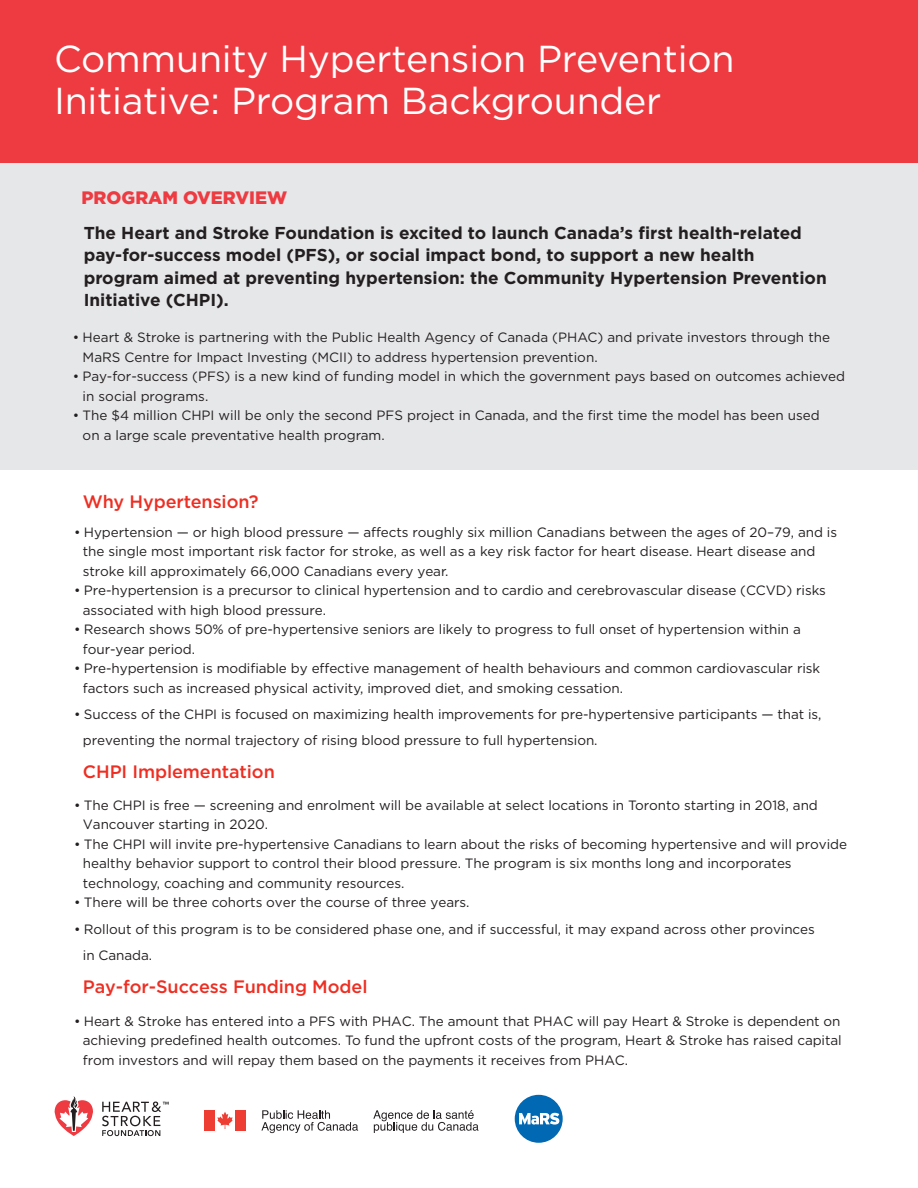
<style>
.page{position:relative;width:918px;height:1188px;background:#fff}
.page>*{position:absolute;margin:0;border:0;box-sizing:border-box;transform-origin:0 0}
.t1{font:37.5px/42px "Gotham";letter-spacing:-.005em;color:#fff}
.t2{font:500 18px "Gotham";letter-spacing:-.005em;color:#ee2e22}
.t3{font:900 18px "Gotham";color:#ee3a41}
.t4{font:700 17.25px/22.5px "Gotham";color:#231f20}
.t5{font:13.5px/19.5px "Gotham";letter-spacing:-.005em;color:#231f20}
</style>
<div class="page">
<div style="left:0;top:159px;width:918px;height:311px;background:#e6e7e9"></div>
<div style="left:0;top:0;width:918px;height:162px;background:#ee3a41"></div>
<div style="left:205px;top:1110px;width:10px;height:21px;background:#ee3e34"></div>
<svg style="left:217px;top:1112px;width:16px;height:17px"></svg>
<div style="left:235px;top:1110px;width:10px;height:21px;background:#ee3e34"></div>
<svg style="left:261px;top:1110px;width:97px;height:23px"></svg>
<svg style="left:373px;top:1110px;width:106px;height:23px"></svg>
<svg style="left:54px;top:1096px;width:39px;height:40px"></svg>
<svg style="left:102px;top:1102px;width:67px;height:34px"></svg>
<div style="left:515px;top:1095px;width:48px;height:48px;background:#0168b3;border-radius:50%"></div>
<svg style="left:519px;top:1113px;width:40px;height:12px"></svg>
<p class="t1" style="left:54px;top:37px;width:682px">Community Hypertension Prevention<br>Initiative: Program Backgrounder</p>
<p class="t3" style="left:82px;top:185px;width:207px">PROGRAM OVERVIEW</p>
<p class="t4" style="left:84px;top:221px;width:745px">The Heart and Stroke Foundation is excited to launch Canada’s first health-related pay-for-success model (PFS), or social impact bond, to support a new health program aimed at preventing hypertension: the Community Hypertension Prevention Initiative (CHPI).</p>
<p class="t5" style="left:83px;top:327px;width:749px;text-indent:-10px">• Heart &amp; Stroke is partnering with the Public Health Agency of Canada (PHAC) and private investors through the<br>MaRS Centre for Impact Investing (MCII) to address hypertension prevention.</p>
<p class="t5" style="left:83px;top:366px;width:764px;text-indent:-10px">• Pay-for-success (PFS) is a new kind of funding model in which the government pays based on outcomes achieved in social programs.</p>
<p class="t5" style="left:83px;top:405px;width:739px;text-indent:-10px">• The $4 million CHPI will be only the second PFS project in Canada, and the first time the model has been used on a large scale preventative health program.</p>
<p class="t2" style="left:83px;top:490px;width:177px">Why Hypertension?</p>
<p class="t5" style="left:83px;top:522px;width:756px;text-indent:-9px">• Hypertension — or high blood pressure — affects roughly six million Canadians between the ages of 20–79, and is the single most important risk factor for stroke, as well as a key risk factor for heart disease. Heart disease and stroke kill approximately 66,000 Canadians every year.</p>
<p class="t5" style="left:83px;top:581px;width:745px;text-indent:-9px">• Pre-hypertension is a precursor to clinical hypertension and to cardio and cerebrovascular disease (CCVD) risks associated with high blood pressure.</p>
<p class="t5" style="left:83px;top:620px;width:719px;text-indent:-9px">• Research shows 50% of pre-hypertensive seniors are likely to progress to full onset of hypertension within a four-year period.</p>
<p class="t5" style="left:83px;top:659px;width:739px;text-indent:-9px">• Pre-hypertension is modifiable by effective management of health behaviours and common cardiovascular risk factors such as increased physical activity, improved diet, and smoking cessation.</p>
<p class="t5" style="left:83px;top:701px;width:740px;line-height:26.2px;text-indent:-9px">• Success of the CHPI is focused on maximizing health improvements for pre-hypertensive participants — that is, preventing the normal trajectory of rising blood pressure to full hypertension.</p>
<p class="t2" style="left:83px;top:760px;width:194px">CHPI Implementation</p>
<p class="t5" style="left:83px;top:795px;width:737px;text-indent:-9px">• The CHPI is free — screening and enrolment will be available at select locations in Toronto starting in 2018, and<br>Vancouver starting in 2020.</p>
<p class="t5" style="left:83px;top:834px;width:766px;text-indent:-9px">• The CHPI will invite pre-hypertensive Canadians to learn about the risks of becoming hypertensive and will provide healthy behavior support to control their blood pressure. The program is six months long and incorporates technology, coaching and community resources.</p>
<p class="t5" style="left:74px;top:892px;width:397px">• There will be three cohorts over the course of three years.</p>
<p class="t5" style="left:83px;top:915px;width:734px;line-height:26.2px;text-indent:-9px">• Rollout of this program is to be considered phase one, and if successful, it may expand across other provinces in Canada.</p>
<p class="t2" style="left:83px;top:975px;width:286px">Pay-for-Success Funding Model</p>
<p class="t5" style="left:83px;top:1011px;width:760px;text-align:justify;text-indent:-9px">• Heart &amp; Stroke has entered into a PFS with PHAC. The amount that PHAC will pay Heart &amp; Stroke is dependent on achieving predefined health outcomes. To fund the upfront costs of the program, Heart &amp; Stroke has raised capital from investors and will repay them based on the payments it receives from PHAC.</p>
</div>
